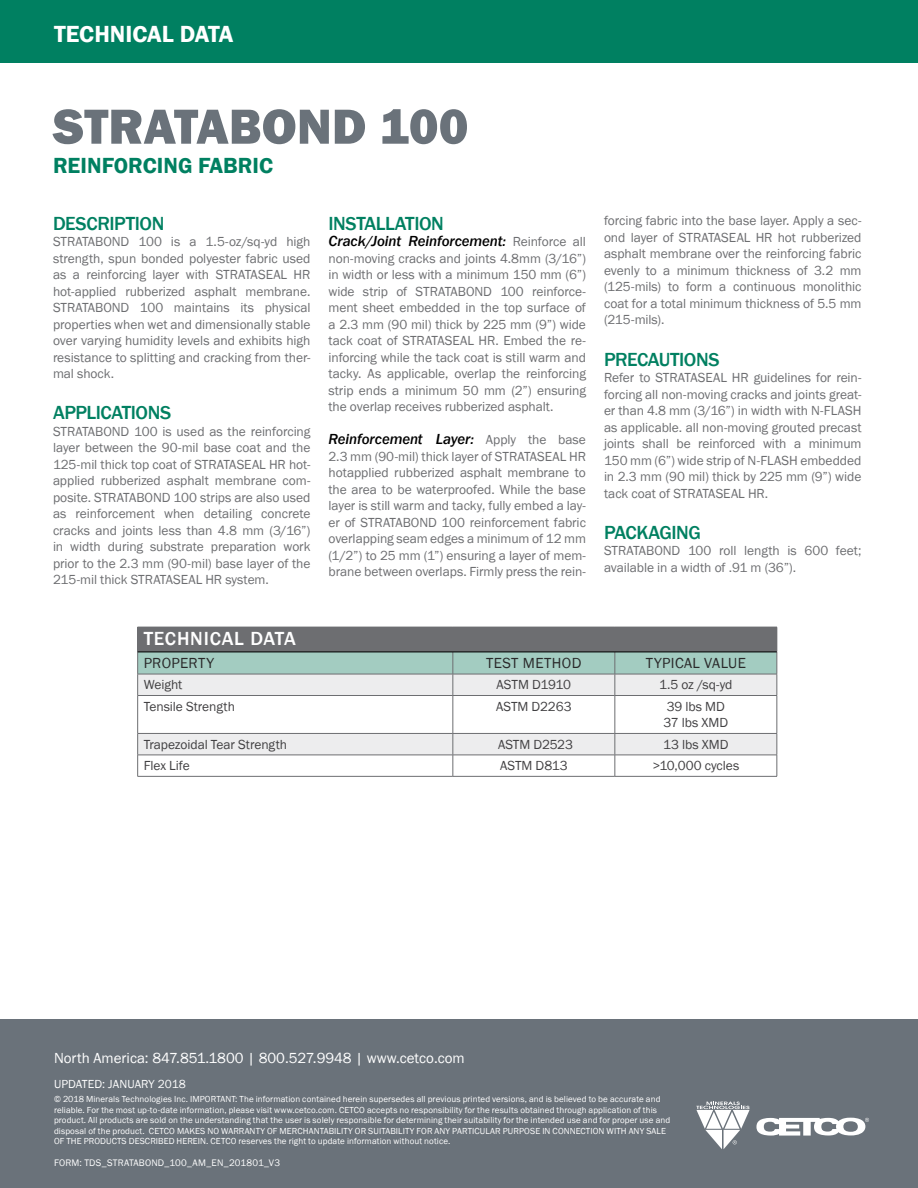
<style>
.page{position:relative;width:918px;height:1188px;background:#fff}
.page>*{position:absolute;margin:0;border:0;box-sizing:border-box;transform-origin:0 0}
.t1{font:800 51px "Franklin Gothic";color:#6a727a}
.t2{font:600 24px "Franklin Gothic";color:#fff}
.t3{font:600 22.5px "Franklin Gothic";color:#008061}
.t4{font:500 19.5px "Franklin Gothic";letter-spacing:-.025em;color:#008061}
.t5{font:500 19.5px "Franklin Gothic";letter-spacing:.035em;color:#fff}
.t6{font:italic 500 15px "Franklin Gothic";letter-spacing:-.005em;color:#000}
.t7{font:15px "Franklin Gothic";color:#fff}
.t8{font:15px "Franklin Gothic";letter-spacing:.025em;color:#292829}
.t9{font:13.5px/16.5px "Franklin Gothic";letter-spacing:-.005em;color:#6d6e71;text-align:justify}
.t10{font:13.5px/16.5px "Franklin Gothic";letter-spacing:-.005em;color:#414042}
.t11{font:12px "Franklin Gothic";letter-spacing:.005em;color:#fff}
.t12{font:9.75px "Franklin Gothic";letter-spacing:.02em;color:#fff}
.t13{font:9px/10.5px "Franklin Gothic";letter-spacing:.01em;color:#fff}
.s1{font-weight:400;font-style:normal;font-size:13.5px;color:#6d6e71}
</style>
<div class="page">
<div style="left:0;top:0;width:918px;height:63px;background:#008061"></div>
<div style="left:0;top:1019px;width:918px;height:169px;background:#6a727a"></div>
<svg style="left:756px;top:1118px;width:113px;height:18px"></svg>
<svg style="left:696px;top:1102px;width:54px;height:47px"></svg>
<svg style="left:138px;top:696px;width:639px;height:80px"></svg>
<hr style="left:137px;top:696px;width:1px;height:37px;background:#6d6e71">
<hr style="left:777px;top:696px;width:1px;height:37px;background:#6d6e71">
<svg style="left:137px;top:734px;width:1px;height:42px"></svg>
<svg style="left:777px;top:734px;width:1px;height:42px"></svg>
<hr style="left:137px;top:776px;width:316px;height:1px;background:#6d6e71">
<hr style="left:453px;top:776px;width:162px;height:1px;background:#6d6e71">
<hr style="left:615px;top:776px;width:162px;height:1px;background:#6d6e71">
<hr style="left:137px;top:695px;width:316px;height:1px;background:#6d6e71">
<hr style="left:453px;top:695px;width:162px;height:1px;background:#6d6e71">
<hr style="left:453px;top:696px;width:1px;height:37px;background:#6d6e71">
<hr style="left:615px;top:695px;width:162px;height:1px;background:#6d6e71">
<hr style="left:615px;top:696px;width:1px;height:37px;background:#6d6e71">
<hr style="left:137px;top:733px;width:316px;height:1px;background:#6d6e71">
<hr style="left:453px;top:733px;width:162px;height:1px;background:#6d6e71">
<hr style="left:615px;top:733px;width:162px;height:1px;background:#6d6e71">
<hr style="left:137px;top:755px;width:316px;height:1px;background:#6d6e71">
<hr style="left:453px;top:755px;width:162px;height:1px;background:#6d6e71">
<svg style="left:453px;top:734px;width:1px;height:42px"></svg>
<hr style="left:615px;top:755px;width:162px;height:1px;background:#6d6e71">
<svg style="left:615px;top:734px;width:1px;height:42px"></svg>
<svg style="left:137px;top:627px;width:641px;height:68px;background:#a4b1af"></svg>
<hr style="left:137px;top:651px;width:316px;height:1px;background:#6d6e71">
<hr style="left:453px;top:651px;width:162px;height:1px;background:#6d6e71">
<hr style="left:138px;top:652px;width:639px;height:1px;background:#000">
<h2 class="t2" style="left:54px;top:19px;width:181px">TECHNICAL DATA</h2>
<h1 class="t1" style="left:53px;top:94px;width:417px">STRATABOND 100</h1>
<h3 class="t3" style="left:53px;top:152px;width:222px">REINFORCING FABRIC</h3>
<h3 class="t4" style="left:53px;top:211px;width:113px">DESCRIPTION</h3>
<p class="t9" style="left:53px;top:234px;width:259px">STRATABOND 100 is a 1.5-oz/sq-yd high strength, spun bonded polyester fabric used as a reinforcing layer with STRATASEAL HR hot-applied rubberized asphalt membrane.<br>STRATABOND 100 maintains its physical properties when wet and dimensionally stable over varying humidity levels and exhibits high resistance to splitting and cracking from ther&shy;mal shock.</p>
<h3 class="t4" style="left:53px;top:401px;width:120px">APPLICATIONS</h3>
<p class="t9" style="left:53px;top:423px;width:259px">STRATABOND 100 is used as the reinforcing layer between the 90-mil base coat and the 125-mil thick top coat of STRATASEAL HR hot&shy;applied rubberized asphalt membrane com&shy;posite. STRATABOND 100 strips are also used as reinforcement when detailing concrete cracks and joints less than 4.8 mm (3/16”) in width during substrate preparation work prior to the 2.3 mm (90-mil) base layer of the 215-mil thick STRATASEAL HR system.</p>
<h3 class="t4" style="left:329px;top:211px;width:117px">INSTALLATION</h3>
<p class="t6" style="left:329px;top:232px;width:259px">Crack/Joint Reinforcement: <span class="s1">Reinforce all</span></p>
<p class="t9" style="left:328px;top:250px;width:259px">non-moving cracks and joints 4.8mm (3/16”) in width or less with a minimum 150 mm (6”) wide strip of STRATABOND 100 reinforce&shy;ment sheet embedded in the top surface of a 2.3 mm (90 mil) thick by 225 mm (9”) wide tack coat of STRATASEAL HR. Embed the re&shy;inforcing while the tack coat is still warm and tacky. As applicable, overlap the reinforcing strip ends a minimum 50 mm (2”) ensuring the overlap receives rubberized asphalt.</p>
<p class="t6" style="left:329px;top:430px;width:259px">Reinforcement Layer: <span class="s1">Apply the base</span></p>
<p class="t9" style="left:329px;top:448px;width:259px">2.3 mm (90-mil) thick layer of STRATASEAL HR hotapplied rubberized asphalt membrane to the area to be waterproofed. While the base layer is still warm and tacky, fully embed a lay&shy;er of STRATABOND 100 reinforcement fabric overlapping seam edges a minimum of 12 mm (1/2”) to 25 mm (1”) ensuring a layer of mem&shy;brane between overlaps. Firmly press the rein-</p>
<p class="t9" style="left:604px;top:213px;width:259px">forcing fabric into the base layer. Apply a sec&shy;ond layer of STRATASEAL HR hot rubberized asphalt membrane over the reinforcing fabric evenly to a minimum thickness of 3.2 mm (125-mils) to form a continuous monolithic coat for a total minimum thickness of 5.5 mm (215-mils).</p>
<h3 class="t4" style="left:604px;top:347px;width:117px">PRECAUTIONS</h3>
<p class="t9" style="left:604px;top:370px;width:259px">Refer to STRATASEAL HR guidelines for rein&shy;forcing all non-moving cracks and joints great&shy;er than 4.8 mm (3/16”) in width with N-FLASH as applicable. all non-moving grouted precast joints shall be reinforced with a minimum 150 mm (6”) wide strip of N-FLASH embedded in 2.3 mm (90 mil) thick by 225 mm (9”) wide tack coat of STRATASEAL HR.</p>
<h3 class="t4" style="left:604px;top:520px;width:98px">PACKAGING</h3>
<p class="t9" style="left:604px;top:543px;width:259px">STRATABOND 100 roll length is 600 feet; available in a width of .91 m (36”).</p>
<h3 class="t5" style="left:144px;top:626px;width:154px">TECHNICAL DATA</h3>
<p class="t8" style="left:144px;top:654px;width:72px">PROPERTY</p>
<p class="t8" style="left:486px;top:654px;width:97px">TEST METHOD</p>
<p class="t8" style="left:646px;top:654px;width:102px">TYPICAL VALUE</p>
<p class="t10" style="left:144px;top:677px;width:40px">Weight</p>
<p class="t10" style="left:497px;top:677px;width:76px">ASTM D1910</p>
<p class="t10" style="left:659px;top:677px;width:75px">1.5 oz /sq-yd</p>
<p class="t10" style="left:144px;top:698px;width:93px">Tensile Strength</p>
<p class="t10" style="left:496px;top:698px;width:77px">ASTM D2263</p>
<p class="t10" style="left:663px;top:698px;width:66px">39 lbs MD<br>37 lbs XMD</p>
<p class="t10" style="left:144px;top:736px;width:145px">Trapezoidal Tear Strength</p>
<p class="t10" style="left:498px;top:736px;width:76px">ASTM D2523</p>
<p class="t10" style="left:663px;top:736px;width:67px">13 lbs XMD</p>
<p class="t10" style="left:144px;top:758px;width:48px">Flex Life</p>
<p class="t10" style="left:500px;top:758px;width:69px">ASTM D813</p>
<p class="t10" style="left:652px;top:758px;width:89px">&gt;10,000 cycles</p>
<p class="t7" style="left:54px;top:1049px;width:412px">North America: 847.851.1800 | 800.527.9948 | www.cetco.com</p>
<p class="t13" style="left:54px;top:1094px;width:618px">© 2018 Minerals Technologies Inc. IMPORTANT: The information contained herein supersedes all previous printed versions, and is believed to be accurate and reliable. For the most up-to-date information, please visit www.cetco.com. CETCO accepts no responsibility for the results obtained through application of this product. All products are sold on the understanding that the user is solely responsible for determining their suitability for the intended use and for proper use and disposal of the product. CETCO MAKES NO WARRANTY OF MERCHANTABILITY OR SUITABILITY FOR ANY PARTICULAR PURPOSE IN CONNECTION WITH ANY SALE OF THE PRODUCTS DESCRIBED HEREIN. CETCO reserves the right to update information without notice.</p>
<p class="t11" style="left:54px;top:1076px;width:133px">UPDATED: JANUARY 2018</p>
<p class="t12" style="left:54px;top:1157px;width:228px">FORM: TDS_STRATABOND_100_AM_EN_201801_V3</p>
</div>
